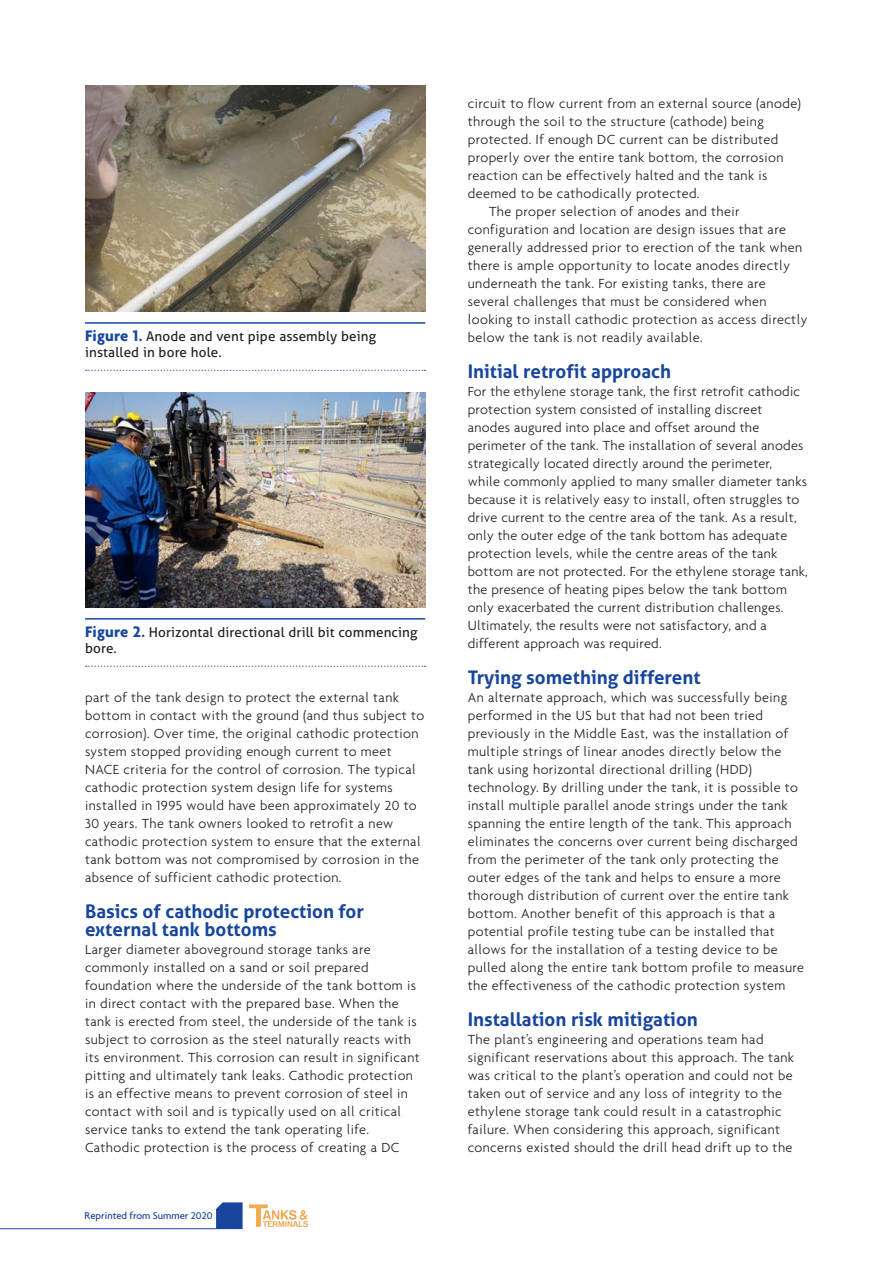
<style>
.page{position:relative;width:893px;height:1263px;background:#fff}
.page>*{position:absolute;margin:0;border:0;box-sizing:border-box;transform-origin:0 0}
.Sub_1{font:700 18.75px/18px "Aller";color:#18469d}
.Paragraph_1{font:300 14.25px/18px "Agenda";letter-spacing:.03em;color:#231f20}
.Paragraph_Style_1{font:300 14.25px/18px "Agenda";letter-spacing:.03em;color:#231f20}
.Body_Text{font:300 14.25px/18px "Agenda";letter-spacing:.03em;color:#231f20}
.t1{font:13.5px/16.2px "Aller";letter-spacing:.01em;color:#231f20}
.t2{font:500 10.5px "Agenda";color:#18469d}
.s1{font-family:"Agenda";font-weight:700;font-size:16.5px;color:#18469d}
</style>
<div class="page">
<img style="left:85px;top:85px;width:340px;height:227px">
<img style="left:85px;top:392px;width:340px;height:215px">
<hr style="left:85px;top:322px;width:340px;height:2px;background:#18469d">
<svg style="left:86px;top:370px;width:339px;height:1px"></svg>
<hr style="left:85px;top:618px;width:340px;height:2px;background:#18469d">
<svg style="left:86px;top:665px;width:339px;height:2px"></svg>
<hr style="left:0;top:1228px;width:216px;height:1px;background:#18469d">
<svg style="left:216px;top:1202px;width:27px;height:27px"></svg>
<img style="left:240px;top:1202px;width:68px;height:25px">
<p class="t1" style="left:85px;top:328px;width:293px"><span class="s1">Figure 1.</span> Anode and vent pipe assembly being installed in bore hole.</p>
<p class="t1" style="left:85px;top:624px;width:334px"><span class="s1">Figure 2.</span> Horizontal directional drill bit commencing bore.</p>
<p class="Paragraph_Style_1" style="left:85px;top:688px;width:341px">part of the tank design to protect the external tank bottom in contact with the ground (and thus subject to corrosion). Over time, the original cathodic protection system stopped providing enough current to meet NACE criteria for the control of corrosion. The typical cathodic protection system design life for systems installed in 1995 would have been approximately 20 to 30 years. The tank owners looked to retrofit a new cathodic protection system to ensure that the external tank bottom was not compromised by corrosion in the absence of sufficient cathodic protection.</p>
<p class="Sub_1" style="left:85px;top:902px;width:280px">Basics of cathodic protection for external tank bottoms</p>
<p class="Paragraph_1" style="left:85px;top:940px;width:336px">Larger diameter aboveground storage tanks are commonly installed on a sand or soil prepared foundation where the underside of the tank bottom is in direct contact with the prepared base. When the tank is erected from steel, the underside of the tank is subject to corrosion as the steel naturally reacts with its environment. This corrosion can result in significant pitting and ultimately tank leaks. Cathodic protection is an effective means to prevent corrosion of steel in contact with soil and is typically used on all critical service tanks to extend the tank operating life.<br>Cathodic protection is the process of creating a DC</p>
<p class="t2" style="left:85px;top:1209px;width:129px">Reprinted from Summer 2020</p>
<p class="Paragraph_1" style="left:468px;top:94px;width:335px">circuit to flow current from an external source (anode) through the soil to the structure (cathode) being protected. If enough DC current can be distributed properly over the entire tank bottom, the corrosion reaction can be effectively halted and the tank is deemed to be cathodically protected.</p>
<p class="Body_Text" style="left:468px;top:202px;width:341px;text-indent:21px">The proper selection of anodes and their configuration and location are design issues that are generally addressed prior to erection of the tank when there is ample opportunity to locate anodes directly underneath the tank. For existing tanks, there are several challenges that must be considered when looking to install cathodic protection as access directly below the tank is not readily available.</p>
<p class="Sub_1" style="left:468px;top:362px;width:205px">Initial retrofit approach</p>
<p class="Paragraph_1" style="left:468px;top:382px;width:342px">For the ethylene storage tank, the first retrofit cathodic protection system consisted of installing discreet anodes augured into place and offset around the perimeter of the tank. The installation of several anodes strategically located directly around the perimeter, while commonly applied to many smaller diameter tanks because it is relatively easy to install, often struggles to drive current to the centre area of the tank. As a result, only the outer edge of the tank bottom has adequate protection levels, while the centre areas of the tank bottom are not protected. For the ethylene storage tank, the presence of heating pipes below the tank bottom only exacerbated the current distribution challenges.<br>Ultimately, the results were not satisfactory, and a different approach was required.</p>
<p class="Sub_1" style="left:468px;top:668px;width:234px">Trying something different</p>
<p class="Paragraph_1" style="left:468px;top:688px;width:338px">An alternate approach, which was successfully being performed in the US but that had not been tried previously in the Middle East, was the installation of multiple strings of linear anodes directly below the tank using horizontal directional drilling (HDD) technology. By drilling under the tank, it is possible to install multiple parallel anode strings under the tank spanning the entire length of the tank. This approach eliminates the concerns over current being discharged from the perimeter of the tank only protecting the outer edges of the tank and helps to ensure a more thorough distribution of current over the entire tank bottom. Another benefit of this approach is that a potential profile testing tube can be installed that allows for the installation of a testing device to be pulled along the entire tank bottom profile to measure the effectiveness of the cathodic protection system</p>
<p class="Sub_1" style="left:468px;top:1010px;width:232px">Installation risk mitigation</p>
<p class="Paragraph_1" style="left:468px;top:1030px;width:328px">The plant’s engineering and operations team had significant reservations about this approach. The tank was critical to the plant’s operation and could not be taken out of service and any loss of integrity to the ethylene storage tank could result in a catastrophic failure. When considering this approach, significant concerns existed should the drill head drift up to the</p>
</div>
